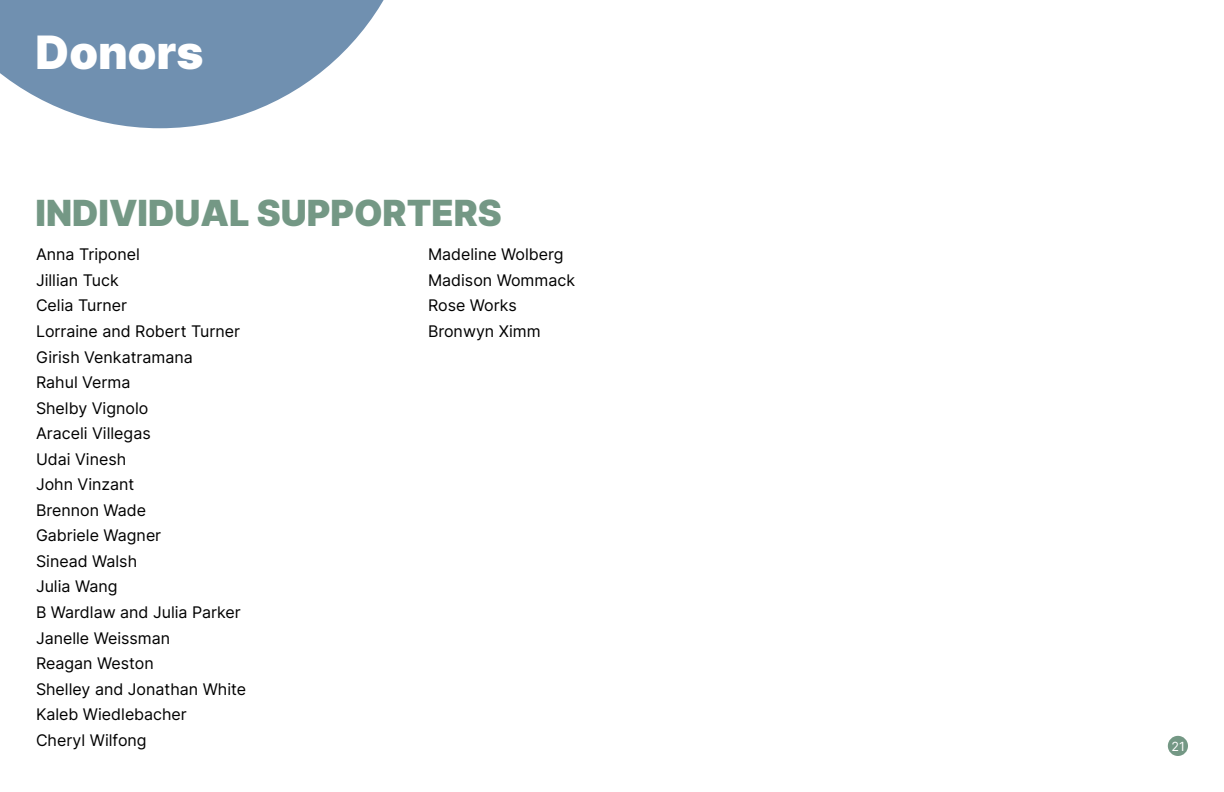
<style>
.page{position:relative;width:1224px;height:792px;background:#fff}
.page>*{position:absolute;margin:0;border:0;box-sizing:border-box;transform-origin:0 0}
.t1{font:900 46px "Inter";color:#fff}
.t2{font:900 36px "Inter";color:#749885}
.t3{font:16px/25.6px "Inter";color:#000}
.t4{font:12.6px "Inter";color:#fff}
</style>
<div class="page">
<div style="left:1168px;top:736px;width:20px;height:20px;background:#749885;border-radius:50%"></div>
<svg style="left:0;top:0;width:384px;height:128px;fill:#7090b0"></svg>
<h1 class="t1" style="left:36px;top:17px;width:169px">Donors</h1>
<h2 class="t2" style="left:36px;top:185px;width:468px">INDIVIDUAL SUPPORTERS</h2>
<p class="t3" style="left:36px;top:241px;width:212px">Anna Triponel<br>Jillian Tuck<br>Celia Turner<br>Lorraine and Robert Turner<br>Girish Venkatramana<br>Rahul Verma<br>Shelby Vignolo<br>Araceli Villegas<br>Udai Vinesh<br>John Vinzant<br>Brennon Wade<br>Gabriele Wagner<br>Sinead Walsh<br>Julia Wang<br>B Wardlaw and Julia Parker<br>Janelle Weissman<br>Reagan Weston<br>Shelley and Jonathan White<br>Kaleb Wiedlebacher<br>Cheryl Wilfong</p>
<p class="t3" style="left:428px;top:241px;width:149px">Madeline Wolberg<br>Madison Wommack<br>Rose Works<br>Bronwyn Ximm</p>
<p class="t4" style="left:1171px;top:737px;width:15px">21</p>
</div>
